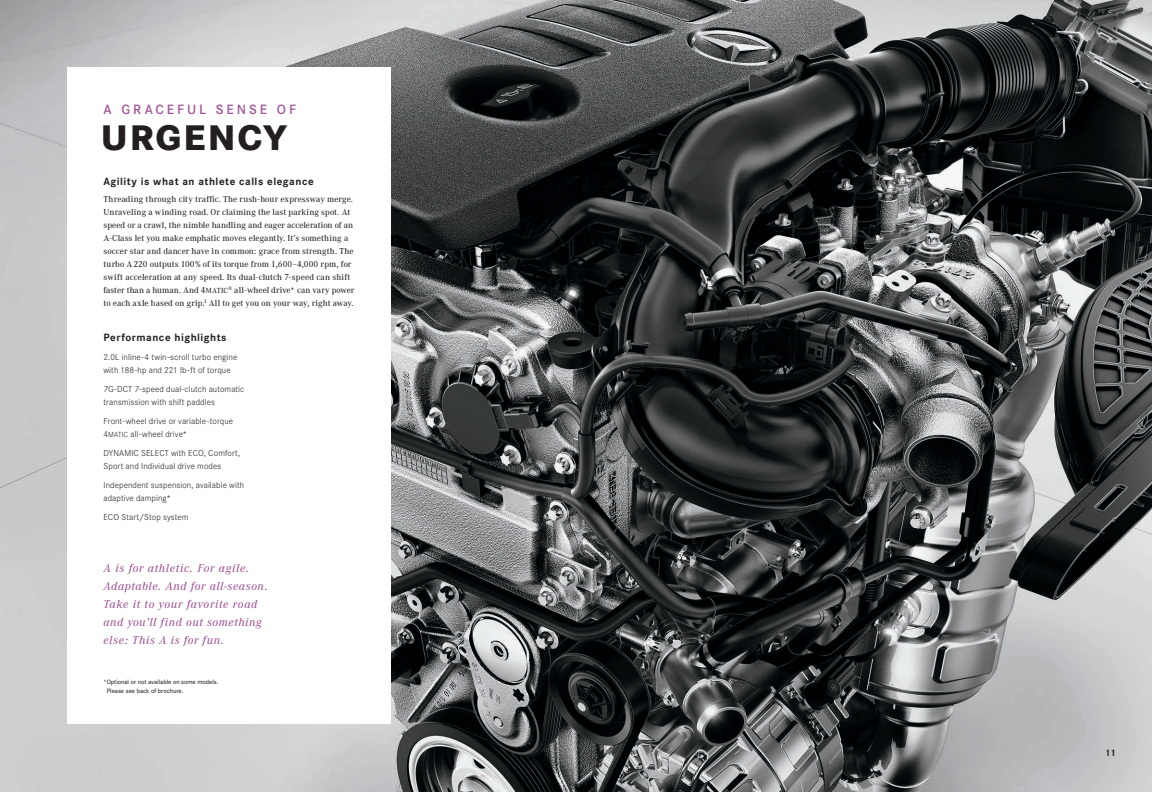
<style>
.page{position:relative;width:1152px;height:792px;background:#fff}
.page>*{position:absolute;margin:0;border:0;box-sizing:border-box;transform-origin:0 0}
.SECTION_TITLE_LG{font:800 37px "Corporate S";letter-spacing:.05em;color:#231f20}
.SECTION_TITLE_SM{font:600 14px "Corporate S";letter-spacing:.215em;color:#a05598}
.Color_quote{font:italic 500 12px/18px "Corporate A";letter-spacing:.045em;color:#a05598}
.Feature_subhead{font:700 11px "Corporate S";letter-spacing:.045em;color:#231f20}
.Folio{font:700 10px "Corporate S";color:#231f20}
.Feature_caption{font:500 9px/13px "Corporate A";letter-spacing:.005em;color:#231f20}
.Highlights_item{font:300 9px/13px "Corporate S";letter-spacing:.01em;color:#231f20}
.Cutline_black{font:500 6.5px/9px "Corporate S";color:#231f20}
.s1{font-family:"Corporate A Medium SC850";font-weight:400;font-size:7.7px}
.s2{font-family:"Corporate S Light SC850";font-weight:400;font-size:7.7px}
</style>
<div class="page">
<img style="left:0;top:0;width:1152px;height:792px">
<div style="left:68px;top:68px;width:324px;height:656px;background:#fff"></div>
<p class="SECTION_TITLE_SM" style="left:104px;top:101px;width:194px">A GRACEFUL SENSE OF</p>
<p class="SECTION_TITLE_LG" style="left:101px;top:116px;width:187px">URGENCY</p>
<p class="Feature_subhead" style="left:104px;top:175px;width:212px">Agility is what an athlete calls elegance</p>
<p class="Feature_caption" style="left:103px;top:193px;width:252px">Threading through city traffic. The rush-hour expressway merge.<br>Unraveling a winding road. Or claiming the last parking spot. At speed or a crawl, the nimble handling and eager acceleration of an A‑Class let you make emphatic moves elegantly. It’s something a soccer star and dancer have in common: grace from strength. The turbo A220 outputs 100% of its torque from 1,600–4,000 rpm, for swift acceleration at any speed. Its dual-clutch 7‑speed can shift faster than a human. And 4<span class="s1">MATIC</span><sup>®</sup> all-wheel drive* can vary power to each axle based on grip.<sup>3</sup> All to get you on your way, right away.</p>
<p class="Feature_subhead" style="left:104px;top:331px;width:125px">Performance highlights</p>
<p class="Highlights_item" style="left:104px;top:351px;width:135px">2.0L inline‑4 twin-scroll turbo engine with 188‑hp and 221 lb‑ft of torque</p>
<p class="Highlights_item" style="left:104px;top:383px;width:142px">7G‑DCT 7‑speed dual-clutch automatic transmission with shift paddles</p>
<p class="Highlights_item" style="left:104px;top:415px;width:131px">Front-wheel drive or variable-torque<br>4<span class="s2">MATIC</span> all-wheel drive*</p>
<p class="Highlights_item" style="left:104px;top:447px;width:138px">DYNAMIC SELECT with ECO, Comfort,<br>Sport and Individual drive modes</p>
<p class="Highlights_item" style="left:104px;top:479px;width:142px">Independent suspension, available with adaptive damping*</p>
<p class="Highlights_item" style="left:104px;top:511px;width:87px">ECO Start/Stop system</p>
<p class="Color_quote" style="left:103px;top:559px;width:166px">A is for athletic. For agile.<br>Adaptable. And for all-season.<br>Take it to your favorite road and you’ll find out something else: This A is for fun.</p>
<p class="Cutline_black" style="left:107px;top:677px;width:113px;text-indent:-3px">*Optional or not available on some models.<br>Please see back of brochure.</p>
<p class="Folio" style="left:1105px;top:747px;width:13px">11</p>
</div>
